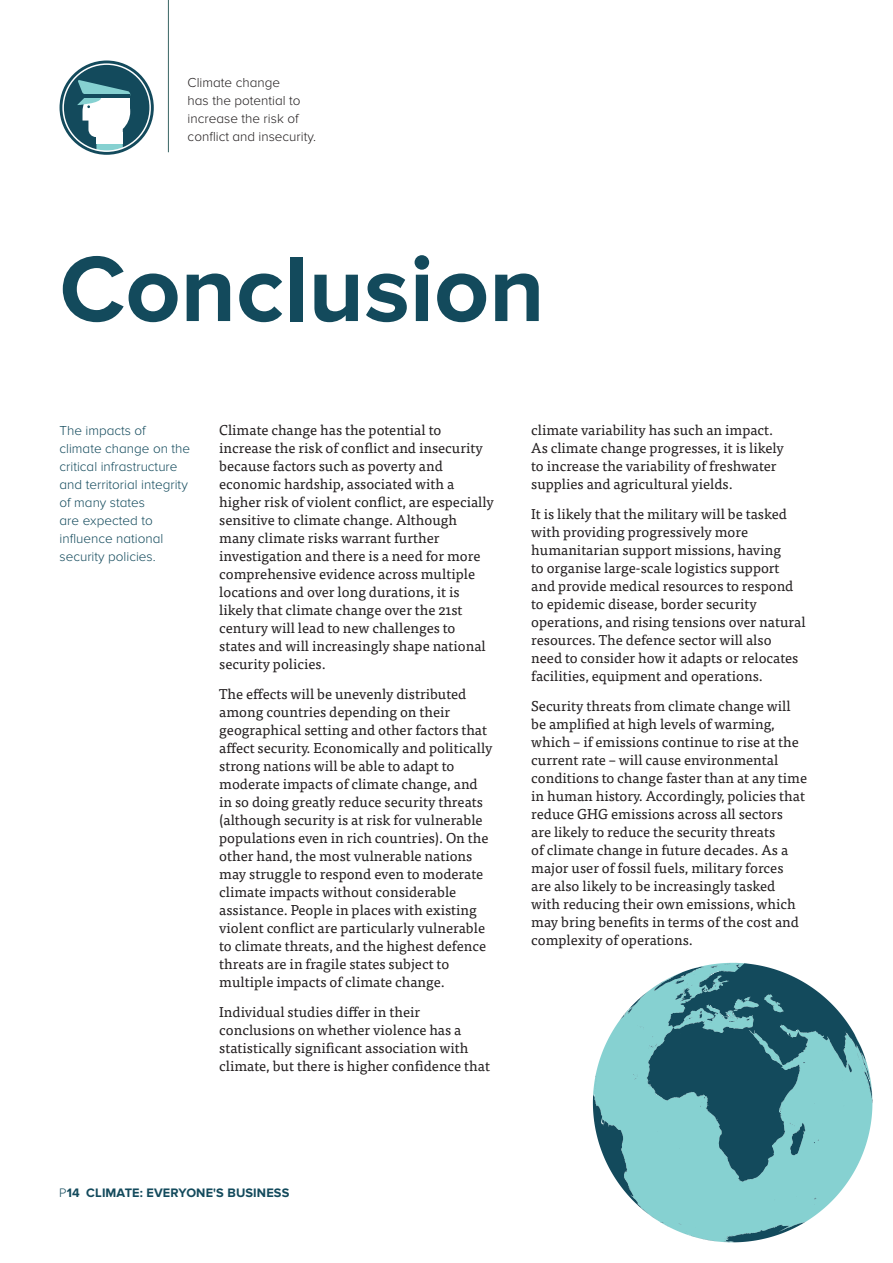
<style>
.page{position:relative;width:893px;height:1263px;background:#fff}
.page>*{position:absolute;margin:0;border:0;box-sizing:border-box;transform-origin:0 0}
.t1{font:700 96px "Proxima Nova";color:#134a5c}
.t2{font:14.25px/18px "Tisa Pro";color:#231f20}
.t3{font:300 13.5px/18px "Proxima Nova";color:#134a5c}
.t4{font:300 13.5px/18px "Proxima Nova";color:#231f20}
.t5{font:700 12.75px "Proxima Nova";letter-spacing:.01em;color:#134a5c}
.s1{font-weight:300}
</style>
<div class="page">
<hr style="left:892px;top:0;width:1px;height:1263px;background:#134a5c">
<svg style="left:593px;top:963px;width:279px;height:279px;fill:#86d1d1"></svg>
<hr style="left:168px;top:0;width:1px;height:152px;background:#396564">
<div style="left:60px;top:61px;width:94px;height:94px;background:#134a5c;border-radius:50%"></div>
<div style="left:62px;top:63px;width:89px;height:89px;border:2px solid #fff;border-radius:50%"></div>
<svg style="left:77px;top:80px;width:53px;height:71px"></svg>
<p class="t4" style="left:188px;top:74px;width:130px">Climate change<br>has the potential to increase the risk of conflict and insecurity.</p>
<h1 class="t1" style="left:60px;top:234px;width:487px">Conclusion</h1>
<p class="t3" style="left:60px;top:422px;width:132px">The impacts of climate change on the critical infrastructure and territorial integrity of many states<br>are expected to influence national security policies.</p>
<p class="t2" style="left:219px;top:420px;width:276px">Climate change has the potential to increase the risk of conflict and insecurity because factors such as poverty and economic hardship, associated with a higher risk of violent conflict, are especially sensitive to climate change. Although many climate risks warrant further investigation and there is a need for more comprehensive evidence across multiple locations and over long durations, it is likely that climate change over the 21st century will lead to new challenges to states and will increasingly shape national security policies.</p>
<p class="t2" style="left:219px;top:684px;width:275px">The effects will be unevenly distributed among countries depending on their geographical setting and other factors that affect security. Economically and politically strong nations will be able to adapt to moderate impacts of climate change, and in so doing greatly reduce security threats (although security is at risk for vulnerable populations even in rich countries). On the other hand, the most vulnerable nations may struggle to respond even to moderate climate impacts without considerable assistance. People in places with existing violent conflict are particularly vulnerable to climate threats, and the highest defence threats are in fragile states subject to multiple impacts of climate change.</p>
<p class="t2" style="left:219px;top:1002px;width:272px">Individual studies differ in their conclusions on whether violence has a statistically significant association with climate, but there is higher confidence that</p>
<p class="t2" style="left:531px;top:420px;width:254px">climate variability has such an impact.<br>As climate change progresses, it is likely to increase the variability of freshwater supplies and agricultural yields.</p>
<p class="t2" style="left:531px;top:504px;width:276px">It is likely that the military will be tasked with providing progressively more humanitarian support missions, having<br>to organise large-scale logistics support and provide medical resources to respond to epidemic disease, border security operations, and rising tensions over natural resources. The defence sector will also need to consider how it adapts or relocates facilities, equipment and operations.</p>
<p class="t2" style="left:531px;top:696px;width:277px">Security threats from climate change will be amplified at high levels of warming, which – if emissions continue to rise at the current rate – will cause environmental conditions to change faster than at any time in human history. Accordingly, policies that reduce GHG emissions across all sectors<br>are likely to reduce the security threats<br>of climate change in future decades. As a major user of fossil fuels, military forces<br>are also likely to be increasingly tasked with reducing their own emissions, which may bring benefits in terms of the cost and complexity of operations.</p>
<p class="t5" style="left:59px;top:1185px;width:232px"><span class="s1">P</span>14 CLIMATE: EVERYONE'S BUSINESS</p>
</div>
